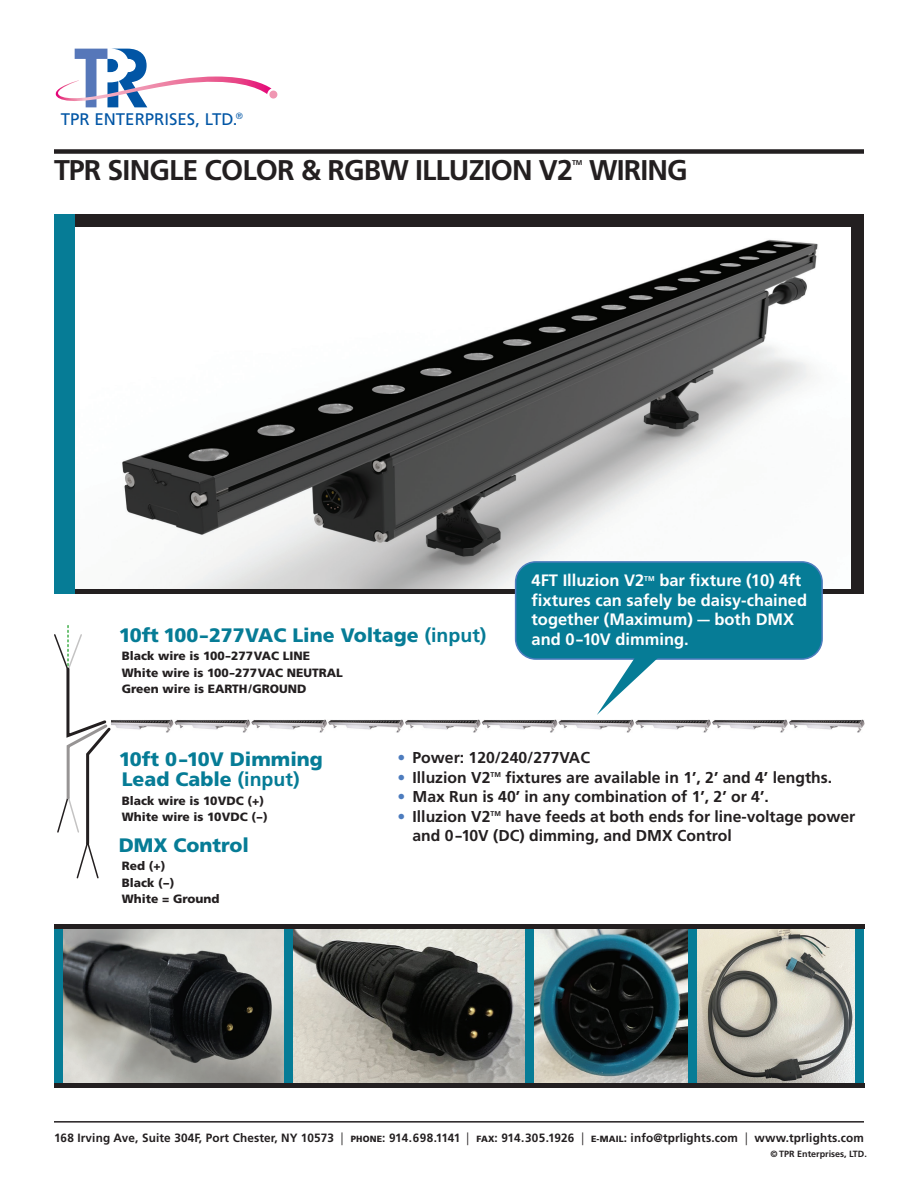
<style>
.page{position:relative;width:918px;height:1188px;background:#fff}
.page>*{position:absolute;margin:0;border:0;box-sizing:border-box;transform-origin:0 0}
.t1{font:700 28.5px "Frutiger LT Std";letter-spacing:-.03em;color:#231f20}
.t2{font:900 19.5px/19.5px "Frutiger LT Std";color:#067c96}
.t3{font:16.8px "Frutiger LT Std";color:#0155a5}
.t4{font:700 16.5px/19.5px "Frutiger LT Std";color:#fff}
.t5{font:700 15.75px/19.5px "Frutiger LT Std";color:#231f20}
.t6{font:900 12px/16.5px "Frutiger LT Std";color:#231f20}
.t7{font:700 12px "Frutiger LT Std";letter-spacing:.015em;color:#231f20}
.t8{font:700 9px "Frutiger LT Std";color:#231f20}
.t9{font:700 7.05px "Frutiger LT Std";color:#231f20}
.t10{font:700 7.05px "Frutiger LT Std";color:#fff}
.s1{font-weight:700}
.s2{color:#4d7cbe}
.s3{font-weight:300;font-size:12.75px}
.s4{font-weight:900;font-size:9px}
</style>
<div class="page">
<img style="left:75px;top:227px;width:777px;height:363px">
<svg style="left:55px;top:49px;width:217px;height:58px"></svg>
<div style="left:269px;top:91px;width:8px;height:8px;background:#f096b2;border-radius:50%"></div>
<div style="left:54px;top:149px;width:810px;height:5px;background:#231f20"></div>
<hr style="left:54px;top:1121px;width:810px;height:2px;background:#231f20">
<img style="left:113px;top:719px;width:752px;height:14px">
<svg style="left:54px;top:626px;width:59px;height:253px"></svg>
<div style="left:75px;top:214px;width:789px;height:13px;background:#231f20"></div>
<div style="left:852px;top:221px;width:12px;height:373px;background:#231f20"></div>
<hr style="left:71px;top:590px;width:793px;height:4px;background:#231f20">
<div style="left:516px;top:562px;width:306px;height:97px;background:#067c96;border-radius:20px"></div>
<div style="left:515px;top:561px;width:308px;height:99px;border:2px solid #4d7cbe;border-radius:20px"></div>
<svg style="left:597px;top:657px;width:65px;height:58px"></svg>
<div style="left:54px;top:214px;width:21px;height:380px;background:#067c96"></div>
<img style="left:62px;top:929px;width:223px;height:154px">
<img style="left:293px;top:929px;width:232px;height:154px">
<img style="left:533px;top:929px;width:155px;height:154px">
<img style="left:697px;top:929px;width:159px;height:154px">
<div style="left:285px;top:925px;width:8px;height:158px;background:#067c96"></div>
<div style="left:54px;top:925px;width:8px;height:158px;background:#067c96"></div>
<div style="left:525px;top:925px;width:8px;height:158px;background:#067c96"></div>
<div style="left:688px;top:925px;width:9px;height:158px;background:#067c96"></div>
<div style="left:856px;top:925px;width:8px;height:158px;background:#067c96"></div>
<hr style="left:54px;top:1083px;width:810px;height:4px;background:#231f20">
<hr style="left:54px;top:925px;width:810px;height:4px;background:#231f20">
<p class="t3" style="left:61px;top:109px;width:184px">TPR ENTERPRISES, LTD. <sup>®</sup></p>
<p class="t1" style="left:54px;top:153px;width:520px">TPR SINGLE COLOR &amp; RGBW ILLUZION V2</p>
<p class="t9" style="left:572px;top:159px;width:12px">TM</p>
<p class="t1" style="left:589px;top:153px;width:100px">WIRING</p>
<p class="t2" style="left:119px;top:625px;width:369px">10ft 100-277VAC Line Voltage <span class="s1">(input)</span></p>
<p class="t6" style="left:122px;top:648px;width:190px">Black wire is 100-277VAC LINE</p>
<p class="t6" style="left:122px;top:664px;width:223px">White wire is 100-277VAC NEUTRAL</p>
<p class="t6" style="left:122px;top:681px;width:186px">Green wire is EARTH/GROUND</p>
<p class="t4" style="left:532px;top:571px;width:277px;text-indent:128px">bar fixture (10) 4ft fixtures can safely be daisy-chained together (Maximum) – both DMX and 0-10V dimming.</p>
<p class="t4" style="left:532px;top:571px;width:114px">4FT Illuzion V2</p>
<p class="t10" style="left:644px;top:574px;width:12px">TM</p>
<p class="t2" style="left:119px;top:750px;width:206px">10ft 0-10V Dimming<br>Lead Cable <span class="s1">(input)</span></p>
<p class="t6" style="left:122px;top:792px;width:148px">Black wire is 10VDC (+)<br>White wire is 10VDC (-)</p>
<p class="t2" style="left:119px;top:835px;width:132px">DMX Control</p>
<p class="t6" style="left:122px;top:858px;width:45px">Red (+)</p>
<p class="t6" style="left:122px;top:874px;width:54px">Black (-)</p>
<p class="t6" style="left:122px;top:891px;width:99px">White = Ground</p>
<p class="t5" style="left:398px;top:748px;width:194px"><span class="s2">•</span> Power: 120/240/277VAC</p>
<p class="t5" style="left:398px;top:768px;width:94px"><span class="s2">•</span> Illuzion V2</p>
<p class="t9" style="left:490px;top:771px;width:12px">TM</p>
<p class="t5" style="left:505px;top:768px;width:328px">fixtures are available in 1’, 2’ and 4’ lengths.</p>
<p class="t5" style="left:398px;top:787px;width:373px"><span class="s2">•</span> Max Run is 40’ in any combination of 1’, 2’ or 4’.</p>
<p class="t5" style="left:398px;top:807px;width:94px"><span class="s2">•</span> Illuzion V2</p>
<p class="t9" style="left:490px;top:810px;width:12px">TM</p>
<p class="t5" style="left:413px;top:807px;width:444px;text-indent:93px">have feeds at both ends for line-voltage power and 0-10V (DC) dimming, and DMX Control</p>
<p class="t7" style="left:54px;top:1131px;width:811px">168 Irving Ave, Suite 304F, Port Chester, NY 10573 <span class="s3">|</span> <span class="s4">PHONE</span>: 914.698.1141 <span class="s3">|</span> <span class="s4">FAX</span>: 914.305.1926 <span class="s3">|</span> <span class="s4">E-MAIL</span>: info@tprlights.com <span class="s3">|</span> www.tprlights.com</p>
<p class="t8" style="left:771px;top:1149px;width:98px">© TPR Enterprises, LTD.</p>
</div>
